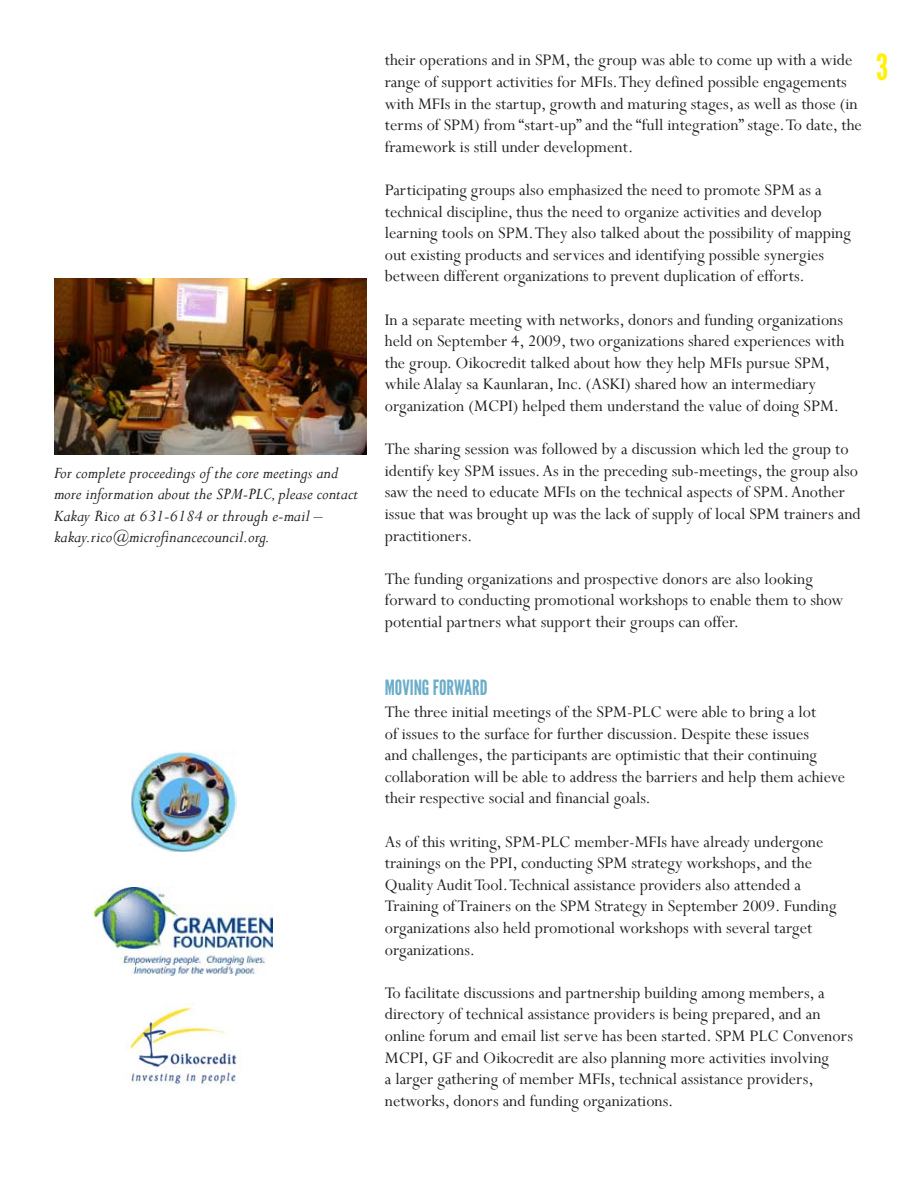
<style>
.page{position:relative;width:918px;height:1188px;background:#fff}
.page>*{position:absolute;margin:0;border:0;box-sizing:border-box;transform-origin:0 0}
.t1{font:36px "League Gothic";color:#fff200}
.t2{font:21px "League Gothic";color:#6badc9}
.t3{font:18px/21.6px "Perpetua";color:#231f20}
.t4{font:italic 18px/21.6px "Perpetua";color:#231f20}
</style>
<div class="page">
<img style="left:54px;top:279px;width:312px;height:175px">
<img style="left:125px;top:1003px;width:113px;height:82px">
<img style="left:131px;top:751px;width:105px;height:100px">
<img style="left:94px;top:887px;width:179px;height:88px">
<p class="t4" style="left:54px;top:461px;width:306px">For complete proceedings of the core meetings and more information about the SPM-PLC, please contact Kakay Rico at 631-6184 or through e-mail – kakay.rico@microfinancecouncil.org.</p>
<p class="t3" style="left:385px;top:49px;width:479px">their operations and in SPM, the group was able to come up with a wide range of support activities for MFIs. They defined possible engagements with MFIs in the startup, growth and maturing stages, as well as those (in terms of SPM) from “start-up” and the “full integration” stage. To date, the framework is still under development.</p>
<p class="t3" style="left:385px;top:179px;width:468px">Participating groups also emphasized the need to promote SPM as a technical discipline, thus the need to organize activities and develop learning tools on SPM. They also talked about the possibility of mapping out existing products and services and identifying possible synergies between different organizations to prevent duplication of efforts.</p>
<p class="t3" style="left:385px;top:308px;width:461px">In a separate meeting with networks, donors and funding organizations held on September 4, 2009, two organizations shared experiences with the group. Oikocredit talked about how they help MFIs pursue SPM, while Alalay sa Kaunlaran, Inc. (ASKI) shared how an intermediary organization (MCPI) helped them understand the value of doing SPM.</p>
<p class="t3" style="left:385px;top:438px;width:478px">The sharing session was followed by a discussion which led the group to identify key SPM issues. As in the preceding sub-meetings, the group also saw the need to educate MFIs on the technical aspects of SPM. Another issue that was brought up was the lack of supply of local SPM trainers and practitioners.</p>
<p class="t3" style="left:385px;top:567px;width:460px">The funding organizations and prospective donors are also looking forward to conducting promotional workshops to enable them to show potential partners what support their groups can offer.</p>
<h1 class="t1" style="left:876px;top:46px;width:14px">3</h1>
<p class="t2" style="left:385px;top:676px;width:104px">MOVING FORWARD</p>
<p class="t3" style="left:385px;top:701px;width:462px">The three initial meetings of the SPM-PLC were able to bring a lot<br>of issues to the surface for further discussion. Despite these issues<br>and challenges, the participants are optimistic that their continuing collaboration will be able to address the barriers and help them achieve their respective social and financial goals.</p>
<p class="t3" style="left:385px;top:830px;width:453px">As of this writing, SPM-PLC member-MFIs have already undergone trainings on the PPI, conducting SPM strategy workshops, and the Quality Audit Tool. Technical assistance providers also attended a Training of Trainers on the SPM Strategy in September 2009. Funding organizations also held promotional workshops with several target organizations.</p>
<p class="t3" style="left:385px;top:981px;width:470px">To facilitate discussions and partnership building among members, a directory of technical assistance providers is being prepared, and an online forum and email list serve has been started. SPM PLC Convenors MCPI, GF and Oikocredit are also planning more activities involving<br>a larger gathering of member MFIs, technical assistance providers, networks, donors and funding organizations.</p>
</div>
